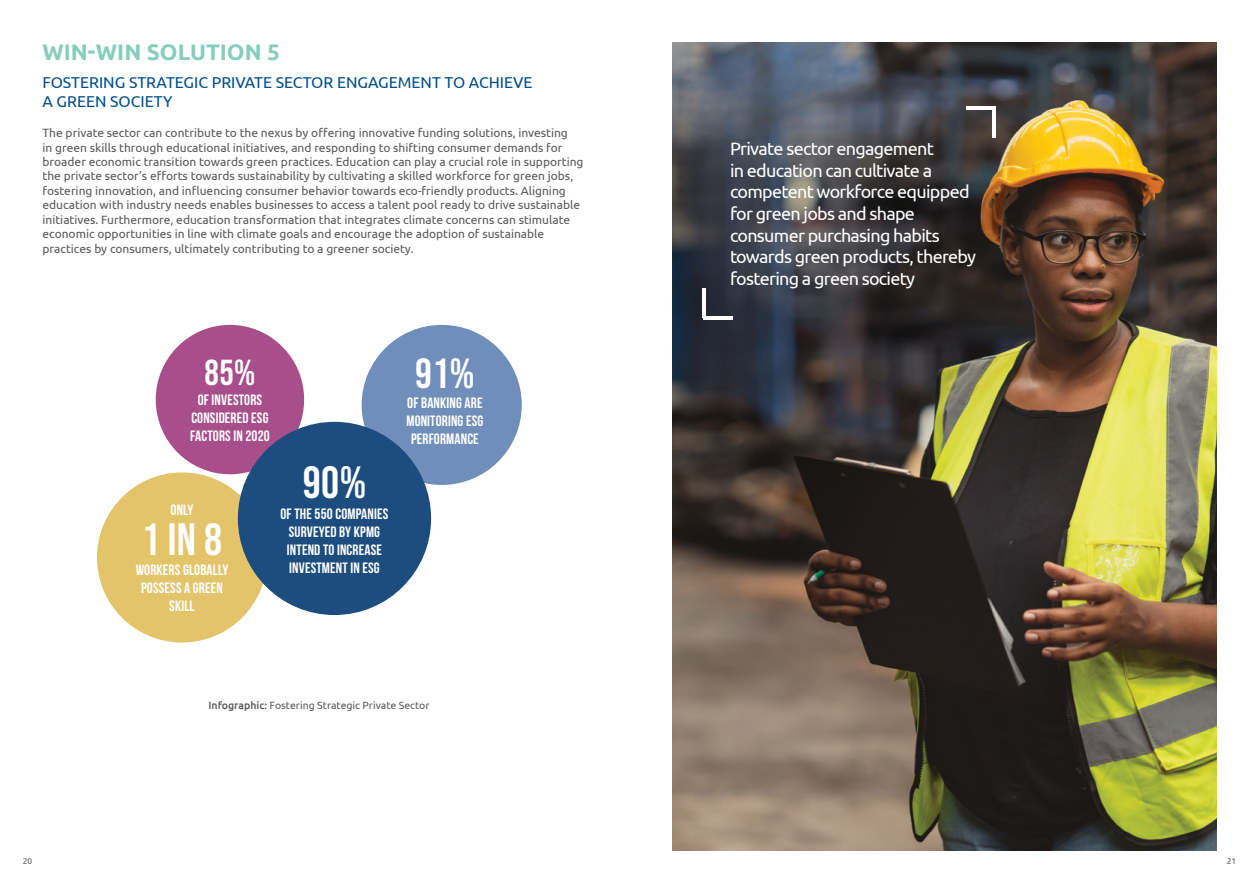
<style>
.page{position:relative;width:1259px;height:893px;background:#fff}
.page>*{position:absolute;margin:0;border:0;box-sizing:border-box;transform-origin:0 0}
.t1{font:45px "Bebas Neue";color:#fff}
.t2{font:42px "Bebas Neue";color:#fff}
.t3{font:36px "Bebas Neue";color:#fff}
.t4{font:700 22.5px "Ubuntu";color:#86cebc}
.t5{font:18px/21.6px "Ubuntu";letter-spacing:-.04em;color:#fff}
.t6{font:15.75px/18.9px "Ubuntu";color:#004d88}
.t7{font:700 15px/18px "Bebas Neue";letter-spacing:.01em;color:#fff;text-align:center}
.t8{font:12px/14.4px "Ubuntu";color:#58595b}
.t9{font:10.5px "Ubuntu";color:#58595b}
.t10{font:8.4px "Ubuntu";color:#58595b}
.s1{font-weight:500}
</style>
<div class="page">
<div style="left:156px;top:325px;width:148px;height:149px;background:#a74e8b;border-radius:50%"></div>
<div style="left:97px;top:472px;width:170px;height:170px;background:#e3c46a;border-radius:50%"></div>
<div style="left:362px;top:325px;width:160px;height:160px;background:#6f8eba;border-radius:50%"></div>
<img style="left:672px;top:43px;width:544px;height:807px">
<hr style="left:966px;top:107px;width:30px;height:3px;background:#fff">
<hr style="left:992px;top:108px;width:4px;height:30px;background:#fff">
<hr style="left:702px;top:316px;width:30px;height:3px;background:#fff">
<hr style="left:702px;top:288px;width:4px;height:30px;background:#fff">
<div style="left:238px;top:422px;width:193px;height:193px;background:#1d4d7e;border-radius:50%"></div>
<h3 class="t4" style="left:43px;top:38px;width:239px">WIN-WIN SOLUTION 5</h3>
<h3 class="t6" style="left:43px;top:72px;width:491px">FOSTERING STRATEGIC PRIVATE SECTOR ENGAGEMENT TO ACHIEVE<br>A GREEN SOCIETY</h3>
<p class="t8" style="left:43px;top:125px;width:542px">The private sector can contribute to the nexus by offering innovative funding solutions, investing<br>in green skills through educational initiatives, and responding to shifting consumer demands for broader economic transition towards green practices. Education can play a crucial role in supporting the private sector’s efforts towards sustainability by cultivating a skilled workforce for green jobs, fostering innovation, and influencing consumer behavior towards eco-friendly products. Aligning education with industry needs enables businesses to access a talent pool ready to drive sustainable initiatives. Furthermore, education transformation that integrates climate concerns can stimulate economic opportunities in line with climate goals and encourage the adoption of sustainable practices by consumers, ultimately contributing to a greener society.</p>
<h3 class="t3" style="left:205px;top:352px;width:52px">85%</h3>
<p class="t7" style="left:190px;top:391px;width:81px">OF INVESTORS<br>CONSIDERED ESG<br>FACTORS IN 2020</p>
<p class="t7" style="left:171px;top:501px;width:24px">ONLY</p>
<h1 class="t1" style="left:142px;top:514px;width:82px">1 in 8</h1>
<p class="t7" style="left:136px;top:561px;width:94px">WORKERS GLOBALLY<br>POSSESS A GREEN<br>SKILL</p>
<h1 class="t1" style="left:303px;top:457px;width:65px">90%</h1>
<p class="t7" style="left:280px;top:504px;width:109px">OF THE 550 COMPANIES<br>SURVEYED BY KPMG<br>INTEND TO INCREASE<br>INVESTMENT IN ESG</p>
<h2 class="t2" style="left:415px;top:350px;width:61px">91%</h2>
<p class="t7" style="left:406px;top:394px;width:78px">OF BANKING ARE<br>MONITORING ESG<br>PERFORMANCE</p>
<p class="t9" style="left:208px;top:698px;width:222px"><span class="s1">Infographic:</span> Fostering Strategic Private Sector</p>
<h3 class="t5" style="left:730px;top:137px;width:248px">Private sector engagement<br>in education can cultivate a competent workforce equipped for green jobs and shape consumer purchasing habits towards green products, thereby fostering a green society</h3>
<p class="t10" style="left:23px;top:856px;width:11px">20</p>
<p class="t10" style="left:1226px;top:856px;width:11px">21</p>
</div>
